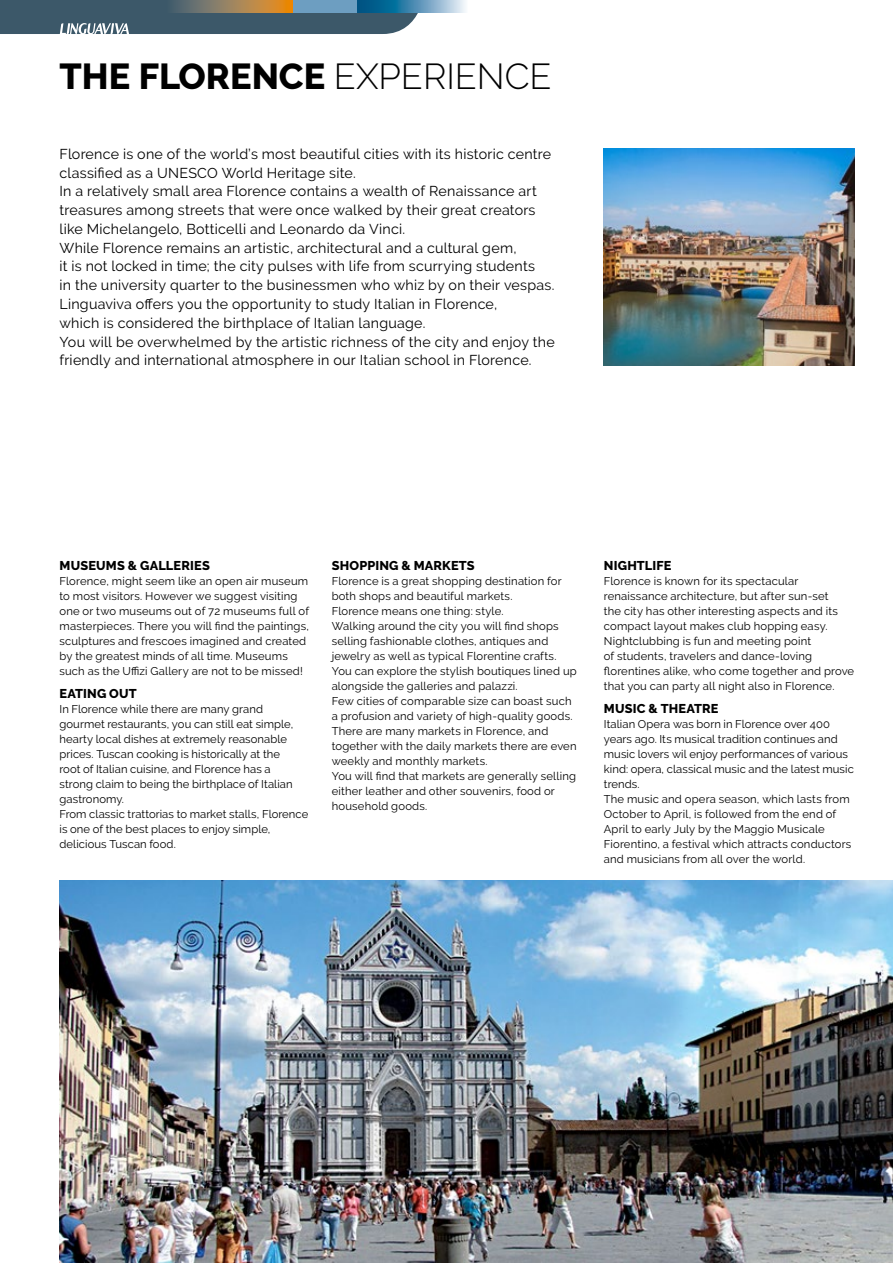
<style>
.page{position:relative;width:893px;height:1263px;background:#fff}
.page>*{position:absolute;margin:0;border:0;box-sizing:border-box;transform-origin:0 0}
.t1{font:800 36px "Raleway";color:#000}
.t2{font:14.25px/18.8px "Raleway";letter-spacing:.015em;color:#000}
.t3{font:800 12.75px "Raleway";letter-spacing:.015em;color:#000}
.t4{font:11.25px/15px "Raleway";letter-spacing:.015em;color:#000}
.s1{font-weight:300}
</style>
<div class="page">
<div style="left:0;top:0;width:418px;height:34px;background:#3c5869"></div>
<svg style="left:166px;top:0;width:127px;height:13px;background:#997d53"></svg>
<svg style="left:357px;top:0;width:109px;height:13px"></svg>
<div style="left:293px;top:0;width:64px;height:13px;background:#6d9ec1"></div>
<img style="left:604px;top:149px;width:251px;height:217px">
<img style="left:60px;top:880px;width:833px;height:383px">
<h1 class="t1" style="left:59px;top:56px;width:494px">THE FLORENCE <span class="s1">EXPERIENCE</span></h1>
<p class="t2" style="left:60px;top:145px;width:497px">Florence is one of the world’s most beautiful cities with its historic centre classified as a UNESCO World Heritage site.<br>In a relatively small area Florence contains a wealth of Renaissance art treasures among streets that were once walked by their great creators like Michelangelo, Botticelli and Leonardo da Vinci.<br>While Florence remains an artistic, architectural and a cultural gem,<br>it is not locked in time; the city pulses with life from scurrying students<br>in the university quarter to the businessmen who whiz by on their vespas.<br>Linguaviva offers you the opportunity to study Italian in Florence,<br>which is considered the birthplace of Italian language.<br>You will be overwhelmed by the artistic richness of the city and enjoy the friendly and international atmosphere in our Italian school in Florence.</p>
<p class="t3" style="left:59px;top:559px;width:152px">MUSEUMS &amp; GALLERIES</p>
<p class="t4" style="left:59px;top:574px;width:251px">Florence, might seem like an open air museum to most visitors. However we suggest visiting one or two museums out of 72 museums full of masterpieces. There you will find the paintings, sculptures and frescoes imagined and created by the greatest minds of all time. Museums such as the Uffizi Gallery are not to be missed!</p>
<p class="t3" style="left:59px;top:686px;width:79px">EATING OUT</p>
<p class="t4" style="left:59px;top:701px;width:250px">In Florence while there are many grand gourmet restaurants, you can still eat simple, hearty local dishes at extremely reasonable prices. Tuscan cooking is historically at the<br>root of Italian cuisine, and Florence has a<br>strong claim to being the birthplace of Italian gastronomy.<br>From classic trattorias to market stalls, Florence is one of the best places to enjoy simple, delicious Tuscan food.</p>
<p class="t3" style="left:332px;top:559px;width:145px">SHOPPING &amp; MARKETS</p>
<p class="t4" style="left:332px;top:574px;width:247px">Florence is a great shopping destination for both shops and beautiful markets.<br>Florence means one thing: style.<br>Walking around the city you will find shops selling fashionable clothes, antiques and jewelry as well as typical Florentine crafts.<br>You can explore the stylish boutiques lined up alongside the galleries and palazzi.<br>Few cities of comparable size can boast such a profusion and variety of high-quality goods.<br>There are many markets in Florence, and together with the daily markets there are even weekly and monthly markets.<br>You will find that markets are generally selling either leather and other souvenirs, food or household goods.</p>
<p class="t3" style="left:604px;top:559px;width:69px">NIGHTLIFE</p>
<p class="t4" style="left:604px;top:574px;width:252px">Florence is known for its spectacular renaissance architecture, but after sun-set<br>the city has other interesting aspects and its compact layout makes club hopping easy.<br>Nightclubbing is fun and meeting point<br>of students, travelers and dance-loving florentines alike, who come together and prove that you can party all night also in Florence.</p>
<p class="t3" style="left:604px;top:701px;width:116px">MUSIC &amp; THEATRE</p>
<p class="t4" style="left:604px;top:716px;width:252px">Italian Opera was born in Florence over 400 years ago. Its musical tradition continues and music lovers wil enjoy performances of various kind: opera, classical music and the latest music trends.<br>The music and opera season, which lasts from October to April, is followed from the end of April to early July by the Maggio Musicale Fiorentino, a festival which attracts conductors and musicians from all over the world.</p>
</div>
